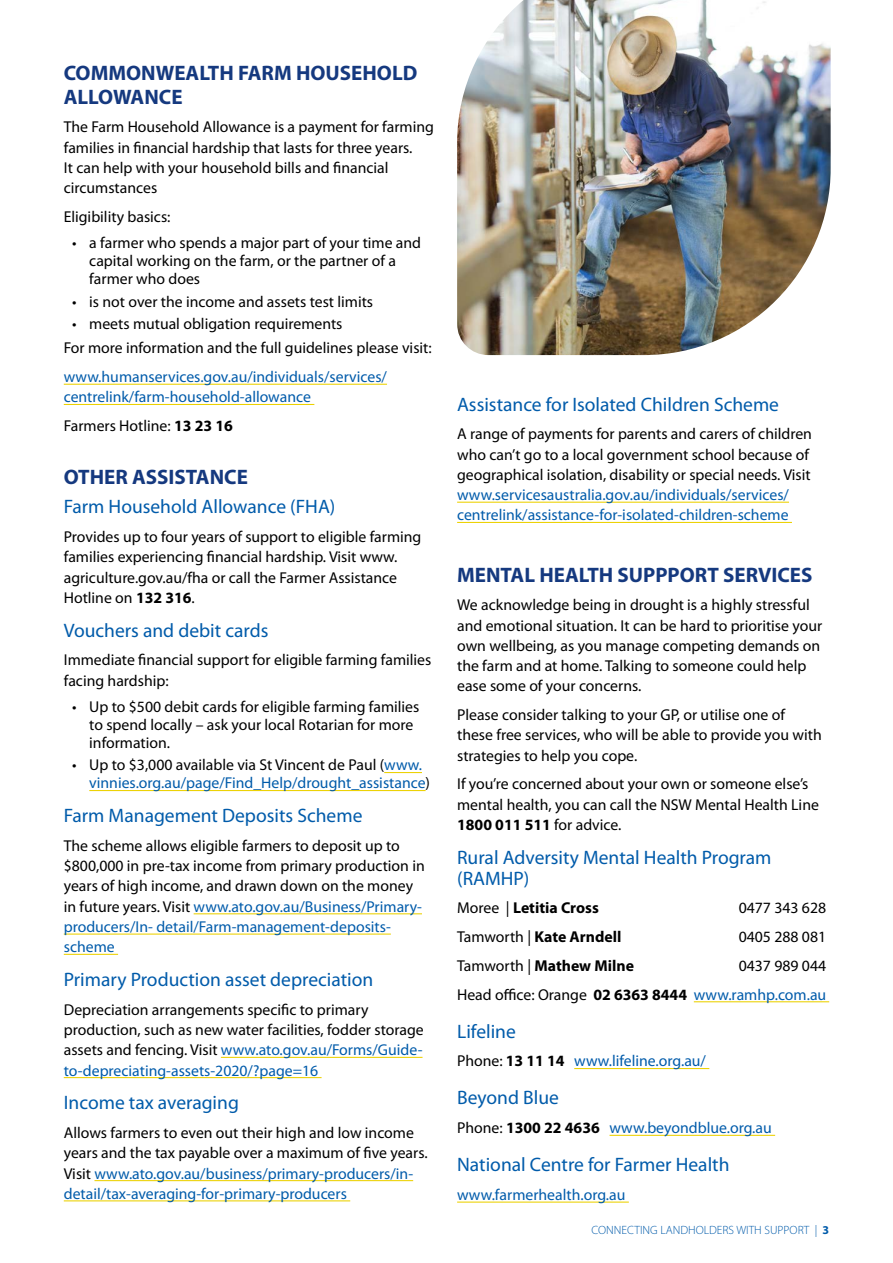
<style>
.page{position:relative;width:893px;height:1263px;background:#fff}
.page>*{position:absolute;margin:0;border:0;box-sizing:border-box;transform-origin:0 0}
.t1{font:700 21px/24px "Myriad Pro";color:#15397f}
.t2{font:19.5px/21px "Myriad Pro";color:#005baa}
.t3{font:15.75px/20.2px "Myriad Pro";color:#000}
.t4{font:15.75px/20.2px "Myriad Pro";color:#005baa}
.t5{font:700 15.75px "Myriad Pro";color:#000}
.t6{font:300 12px "Myriad Pro";color:#005baa}
.s1{font-weight:700}
.s2{color:#000}
.s3{color:#005baa}
.s4{font-weight:400}
.s5{font-weight:700;color:#000}
</style>
<div class="page">
<hr style="left:64px;top:384px;width:323px;height:1px;background:#ecd100">
<hr style="left:64px;top:404px;width:250px;height:1px;background:#ecd100">
<hr style="left:384px;top:772px;width:38px;height:1px;background:#ecd100">
<hr style="left:89px;top:790px;width:337px;height:1px;background:#ecd100">
<hr style="left:194px;top:913px;width:228px;height:1px;background:#ecd100">
<hr style="left:64px;top:933px;width:327px;height:2px;background:#ecd100">
<hr style="left:64px;top:954px;width:54px;height:1px;background:#ecd100">
<hr style="left:221px;top:1057px;width:201px;height:1px;background:#ecd100">
<hr style="left:64px;top:1077px;width:258px;height:1px;background:#ecd100">
<hr style="left:94px;top:1180px;width:319px;height:1px;background:#ecd100">
<hr style="left:64px;top:1200px;width:286px;height:1px;background:#ecd100">
<hr style="left:457px;top:502px;width:332px;height:1px;background:#ecd100">
<hr style="left:457px;top:522px;width:335px;height:1px;background:#ecd100">
<hr style="left:694px;top:1001px;width:135px;height:1px;background:#ecd100">
<hr style="left:574px;top:1068px;width:135px;height:1px;background:#ecd100">
<hr style="left:609px;top:1135px;width:166px;height:1px;background:#ecd100">
<hr style="left:457px;top:1201px;width:172px;height:1px;background:#ecd100">
<img style="left:457px;top:0;width:374px;height:355px">
<h1 class="t1" style="left:64px;top:60px;width:355px">COMMONWEALTH FARM HOUSEHOLD<br>ALLOWANCE</h1>
<p class="t3" style="left:64px;top:117px;width:372px">The Farm Household Allowance is a payment for farming families in financial hardship that lasts for three years.<br>It can help with your household bills and financial circumstances</p>
<p class="t3" style="left:64px;top:206px;width:108px">Eligibility basics:</p>
<p class="t3" style="left:89px;top:234px;width:333px;line-height:18px;text-indent:-17px">• a farmer who spends a major part of your time and capital working on the farm, or the partner of a farmer who does</p>
<p class="t3" style="left:72px;top:291px;width:302px">• is not over the income and assets test limits</p>
<p class="t3" style="left:64px;top:311px;width:369px;line-height:24.5px;text-indent:9px">• meets mutual obligation requirements<br>For more information and the full guidelines please visit:</p>
<p class="t4" style="left:64px;top:366px;width:325px">www.humanservices.gov.au/individuals/services/ centrelink/farm-household-allowance</p>
<p class="t3" style="left:64px;top:415px;width:171px">Farmers Hotline: <span class="s1">13 23 16</span></p>
<h1 class="t1" style="left:64px;top:464px;width:186px">OTHER ASSISTANCE</h1>
<p class="t2" style="left:64px;top:496px;width:273px">Farm Household Allowance (FHA)</p>
<p class="t3" style="left:64px;top:526px;width:359px">Provides up to four years of support to eligible farming families experiencing financial hardship. Visit www. agriculture.gov.au/fha or call the Farmer Assistance Hotline on <span class="s1">132 316</span>.</p>
<p class="t2" style="left:64px;top:619px;width:206px">Vouchers and debit cards</p>
<p class="t3" style="left:64px;top:650px;width:369px">Immediate financial support for eligible farming families facing hardship:</p>
<p class="t3" style="left:89px;top:698px;width:332px;line-height:18px;text-indent:-17px">• Up to $500 debit cards for eligible farming families to spend locally – ask your local Rotarian for more information.</p>
<p class="t4" style="left:89px;top:756px;width:342px;line-height:18px;text-indent:-17px"><span class="s2">• Up to $3,000 available via St Vincent de Paul (</span>www. vinnies.org.au/page/Find_Help/drought_assistance<span class="s2">)</span></p>
<p class="t2" style="left:64px;top:805px;width:300px">Farm Management Deposits Scheme</p>
<p class="t3" style="left:64px;top:835px;width:362px">The scheme allows eligible farmers to deposit up to $800,000 in pre-tax income from primary production in years of high income, and drawn down on the money in future years. Visit <span class="s3">www.ato.gov.au/Business/Primary&shy;producers/In- detail/Farm-management-deposits&shy;scheme</span></p>
<p class="t2" style="left:64px;top:969px;width:311px">Primary Production asset depreciation</p>
<p class="t3" style="left:64px;top:999px;width:361px">Depreciation arrangements specific to primary production, such as new water facilities, fodder storage assets and fencing. Visit <span class="s3">www.ato.gov.au/Forms/Guide&shy;to-depreciating-assets-2020/?page=16</span></p>
<p class="t2" style="left:64px;top:1092px;width:177px">Income tax averaging</p>
<p class="t3" style="left:64px;top:1122px;width:365px">Allows farmers to even out their high and low income years and the tax payable over a maximum of five years.<br>Visit <span class="s3">www.ato.gov.au/business/primary-producers/in&shy;detail/tax-averaging-for-primary-producers</span></p>
<p class="t2" style="left:457px;top:393px;width:323px">Assistance for Isolated Children Scheme</p>
<p class="t3" style="left:457px;top:424px;width:356px">A range of payments for parents and carers of children who can’t go to a local government school because of geographical isolation, disability or special needs. Visit</p>
<p class="t4" style="left:457px;top:484px;width:333px">www.servicesaustralia.gov.au/individuals/services/ centrelink/assistance-for-isolated-children-scheme</p>
<h1 class="t1" style="left:457px;top:562px;width:357px">MENTAL HEALTH SUPPPORT SERVICES</h1>
<p class="t3" style="left:457px;top:595px;width:367px">We acknowledge being in drought is a highly stressful and emotional situation. It can be hard to prioritise your own wellbeing, as you manage competing demands on the farm and at home. Talking to someone could help ease some of your concerns.</p>
<p class="t3" style="left:457px;top:704px;width:366px">Please consider talking to your GP, or utilise one of these free services, who will be able to provide you with strategies to help you cope.</p>
<p class="t3" style="left:457px;top:774px;width:363px">If you’re concerned about your own or someone else’s mental health, you can call the NSW Mental Health Line<br><span class="s1">1800 011 511</span> for advice.</p>
<p class="t2" style="left:457px;top:846px;width:316px">Rural Adversity Mental Health Program (RAMHP)</p>
<p class="t5" style="left:457px;top:898px;width:143px"><span class="s4">Moree |</span> Letitia Cross</p>
<p class="t3" style="left:739px;top:898px;width:89px">0477 343 628</p>
<p class="t5" style="left:457px;top:926px;width:166px"><span class="s4">Tamworth |</span> Kate Arndell</p>
<p class="t3" style="left:739px;top:926px;width:89px">0405 288 081</p>
<p class="t5" style="left:457px;top:955px;width:178px"><span class="s4">Tamworth |</span> Mathew Milne</p>
<p class="t3" style="left:457px;top:951px;width:371px;line-height:28.8px;text-align:right">0437 989 044<br>Head office: Orange <span class="s1">02 6363 8444</span> <span class="s3">www.ramhp.com.au</span></p>
<p class="t2" style="left:457px;top:1020px;width:60px">Lifeline</p>
<p class="t4" style="left:457px;top:1051px;width:250px"><span class="s2">Phone:</span> <span class="s5">13 11 14</span> www.lifeline.org.au/</p>
<p class="t2" style="left:457px;top:1087px;width:103px">Beyond Blue</p>
<p class="t4" style="left:457px;top:1117px;width:316px"><span class="s2">Phone:</span> <span class="s5">1300 22 4636</span> www.beyondblue.org.au</p>
<p class="t2" style="left:457px;top:1154px;width:274px">National Centre for Farmer Health</p>
<p class="t4" style="left:457px;top:1184px;width:170px">www.farmerhealth.org.au</p>
<p class="t6" style="left:592px;top:1222px;width:239px">CONNECTING LANDHOLDERS WITH SUPPORT | <span class="s1">3</span></p>
</div>
